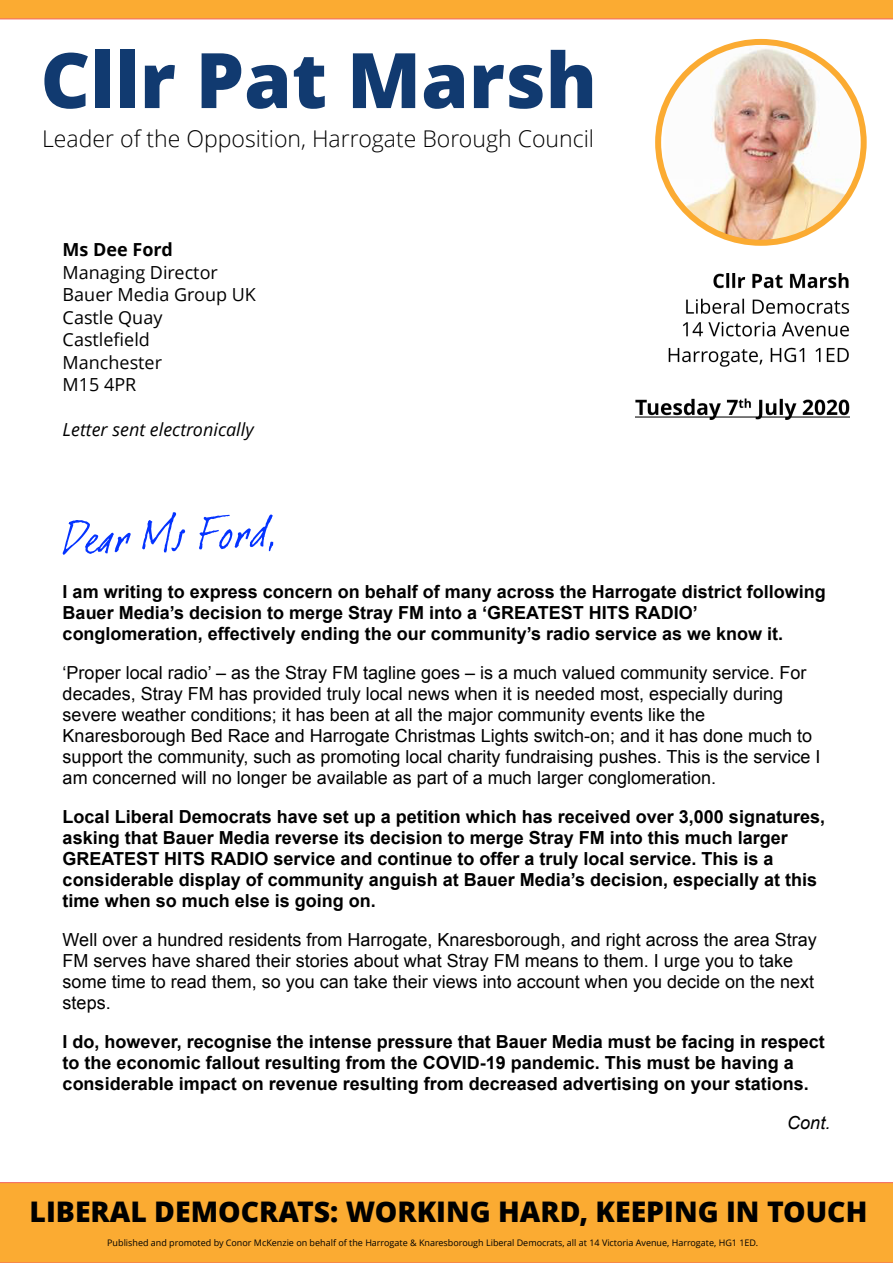
<style>
.page{position:relative;width:893px;height:1263px;background:#fff}
.page>*{position:absolute;margin:0;border:0;box-sizing:border-box;transform-origin:0 0}
.t1{font:800 76.65px "Open Sans";color:#113a70}
.t2{font:800 28.35px "Open Sans";color:#000}
.t3{font:300 23.1px "Open Sans";color:#000}
.t4{font:700 18px/21px "Arial";color:#000}
.t5{font:18px/21px "Arial";color:#000}
.t6{font:18px/22.5px "Open Sans";color:#000}
.t7{font:italic 18px "Open Sans";color:#000}
.t8{font:700 18px "Open Sans";color:#000}
.t9{font:italic 18px "Arial";color:#000}
.t10{font:9px "Open Sans";color:#000}
</style>
<div class="page">
<img style="left:664px;top:42px;width:194px;height:201px">
<div style="left:655px;top:39px;width:212px;height:207px;border:6px solid #fbab32;border-radius:50%"></div>
<div style="left:0;top:0;width:893px;height:19px;background:#fbab32"></div>
<div style="left:0;top:1182px;width:893px;height:81px;background:#fbab32"></div>
<img style="left:635px;top:274px;width:215px;height:146px">
<svg style="left:63px;top:520px;width:68px;height:35px"></svg>
<svg style="left:142px;top:512px;width:43px;height:40px"></svg>
<svg style="left:199px;top:514px;width:74px;height:37px"></svg>
<h1 class="t1" style="left:41px;top:49px;width:558px">Cllr Pat Marsh</h1>
<p class="t3" style="left:42px;top:129px;width:553px">Leader of the Opposition, Harrogate Borough Council</p>
<p class="t8" style="left:63px;top:242px;width:112px">Ms Dee Ford</p>
<p class="t6" style="left:63px;top:263px;width:195px">Managing Director<br>Bauer Media Group UK<br>Castle Quay<br>Castlefield<br>Manchester<br>M15 4PR</p>
<p class="t7" style="left:63px;top:422px;width:193px">Letter sent electronically</p>
<p class="t4" style="left:63px;top:583px;width:765px">I am writing to express concern on behalf of many across the Harrogate district following<br>Bauer Media’s decision to merge Stray FM into a ‘GREATEST HITS RADIO’ conglomeration, effectively ending the our community’s radio service as we know it.</p>
<p class="t5" style="left:63px;top:664px;width:759px">‘Proper local radio’ – as the Stray FM tagline goes – is a much valued community service. For decades, Stray FM has provided truly local news when it is needed most, especially during severe weather conditions; it has been at all the major community events like the Knaresborough Bed Race and Harrogate Christmas Lights switch-on; and it has done much to support the community, such as promoting local charity fundraising pushes. This is the service I am concerned will no longer be available as part of a much larger conglomeration.</p>
<p class="t4" style="left:63px;top:808px;width:764px">Local Liberal Democrats have set up a petition which has received over 3,000 signatures, asking that Bauer Media reverse its decision to merge Stray FM into this much larger GREATEST HITS RADIO service and continue to offer a truly local service. This is a considerable display of community anguish at Bauer Media’s decision, especially at this time when so much else is going on.</p>
<p class="t5" style="left:63px;top:931px;width:756px">Well over a hundred residents from Harrogate, Knaresborough, and right across the area Stray FM serves have shared their stories about what Stray FM means to them. I urge you to take some time to read them, so you can take their views into account when you decide on the next steps.</p>
<p class="t4" style="left:63px;top:1033px;width:764px">I do, however, recognise the intense pressure that Bauer Media must be facing in respect to the economic fallout resulting from the COVID-19 pandemic. This must be having a considerable impact on revenue resulting from decreased advertising on your stations.</p>
<p class="t9" style="left:787px;top:1116px;width:45px">Cont.</p>
<h2 class="t2" style="left:30px;top:1200px;width:839px">LIBERAL DEMOCRATS: WORKING HARD, KEEPING IN TOUCH</h2>
<p class="t10" style="left:107px;top:1239px;width:652px">Published and promoted by Conor McKenzie on behalf of the Harrogate &amp; Knaresborough Liberal Democrats, all at 14 Victoria Avenue, Harrogate, HG1 1ED.</p>
</div>
